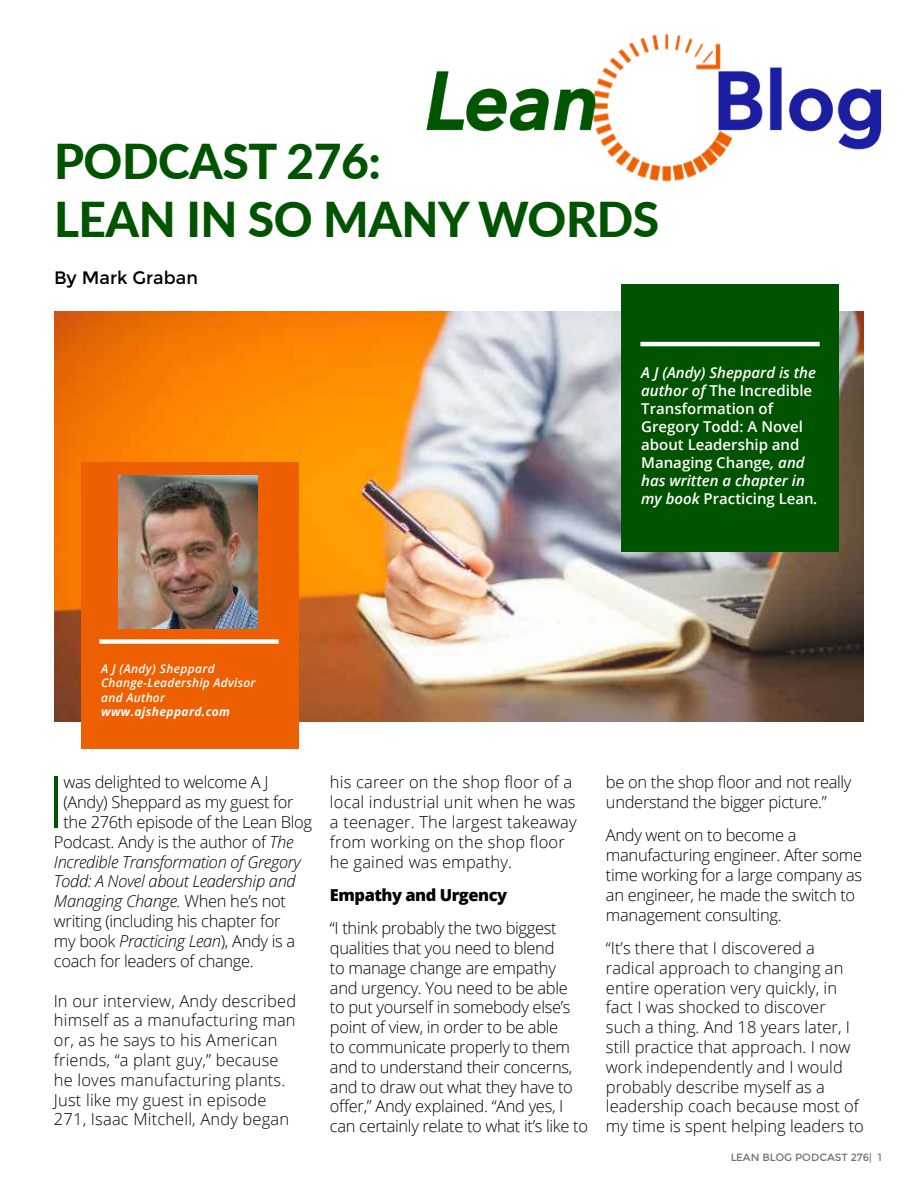
<style>
.page{position:relative;width:918px;height:1188px;background:#fff}
.page>*{position:absolute;margin:0;border:0;box-sizing:border-box;transform-origin:0 0}
.t1{font:300 72px "Open Sans";color:#005400}
.t2{font:800 48px/57.6px "Lato";letter-spacing:-.01em;color:#005400}
.t3{font:18px "Montserrat";color:#000}
.t4{font:300 16.5px/19.8px "Open Sans";letter-spacing:-.02em;color:#000}
.t5{font:300 16.5px/19.8px "Open Sans";letter-spacing:.01em;color:#000}
.t6{font:300 16.5px/19.8px "Open Sans";color:#000}
.t7{font:italic 300 16.5px "Open Sans";letter-spacing:-.02em;color:#000}
.t8{font:800 16.5px "Open Sans";letter-spacing:-.03em;color:#000}
.t9{font:600 15px/18px "Open Sans";color:#fff}
.t10{font:italic 600 12px/14.4px "Open Sans";letter-spacing:.02em;color:#fff}
.t11{font:italic 700 12px "Open Sans";letter-spacing:.03em;color:#fff}
.t12{font:10.5px "Montserrat";color:#000}
.s1{font-style:italic}
.s2{font-style:normal}
</style>
<div class="page">
<img style="left:426px;top:33px;width:456px;height:149px">
<img style="left:54px;top:311px;width:810px;height:411px">
<div style="left:621px;top:285px;width:217px;height:267px;background:#005400"></div>
<hr style="left:640px;top:342px;width:180px;height:4px;background:#fff">
<div style="left:81px;top:462px;width:217px;height:287px;background:#ed5f00"></div>
<div style="left:99px;top:639px;width:180px;height:5px;background:#fff"></div>
<img style="left:119px;top:475px;width:138px;height:154px">
<h2 class="t2" style="left:54px;top:137px;width:607px">PODCAST 276:<br>LEAN IN SO MANY WORDS</h2>
<p class="t3" style="left:54px;top:269px;width:146px">By Mark Graban</p>
<p class="t9" style="left:641px;top:365px;width:178px"><span class="s1">A J (Andy) Sheppard is the author of</span> The Incredible<br>Transformation of<br>Gregory Todd: A Novel about Leadership and<br>Managing Change<span class="s1">, and has written a chapter in my book</span> Practicing Lean<span class="s1">.</span></p>
<p class="t10" style="left:101px;top:663px;width:156px">A J (Andy) Sheppard<br>Change-Leadership Advisor and Author</p>
<p class="t11" style="left:101px;top:707px;width:130px">www.ajsheppard.com</p>
<h1 class="t1" style="left:47px;top:773px;width:20px">I</h1>
<p class="t4" style="left:63px;top:774px;width:207px">was delighted to welcome A J</p>
<p class="t4" style="left:63px;top:794px;width:232px">(Andy) Sheppard as my guest for</p>
<p class="t4" style="left:63px;top:814px;width:250px">the 276th episode of the Lean Blog</p>
<p class="t4" style="left:54px;top:834px;width:241px">Podcast. Andy is the author of <span class="s1">The</span></p>
<p class="t7" style="left:54px;top:855px;width:249px">Incredible Transformation of Gregory</p>
<p class="t7" style="left:54px;top:875px;width:243px">Todd: A Novel about Leadership and</p>
<p class="t7" style="left:54px;top:895px;width:234px">Managing Change. <span class="s2">When he’s not</span></p>
<p class="t4" style="left:54px;top:913px;width:228px">writing (including his chapter for</p>
<p class="t4" style="left:54px;top:933px;width:243px">my book <span class="s1">Practicing Lean</span>), Andy is a</p>
<p class="t4" style="left:54px;top:952px;width:201px">coach for leaders of change.</p>
<p class="t5" style="left:54px;top:992px;width:244px">In our interview, Andy described himself as a manufacturing man or, as he says to his American friends, “a plant guy,” because he loves manufacturing plants.<br>Just like my guest in episode<br>271, Isaac Mitchell, Andy began</p>
<p class="t5" style="left:330px;top:772px;width:248px">his career on the shop floor of a local industrial unit when he was a teenager. The largest takeaway from working on the shop floor he gained was empathy.</p>
<p class="t8" style="left:330px;top:888px;width:179px">Empathy and Urgency</p>
<p class="t4" style="left:330px;top:920px;width:260px">“I think probably the two biggest qualities that you need to blend<br>to manage change are empathy<br>and urgency. You need to be able<br>to put yourself in somebody else’s point of view, in order to be able<br>to communicate properly to them and to understand their concerns, and to draw out what they have to offer,” Andy explained. “And yes, I can certainly relate to what it’s like to</p>
<p class="t4" style="left:606px;top:772px;width:247px">be on the shop floor and not really understand the bigger picture.”</p>
<p class="t4" style="left:606px;top:827px;width:258px">Andy went on to become a manufacturing engineer. After some time working for a large company as an engineer, he made the switch to management consulting.</p>
<p class="t6" style="left:606px;top:940px;width:260px">“It’s there that I discovered a radical approach to changing an entire operation very quickly, in fact I was shocked to discover such a thing. And 18 years later, I still practice that approach. I now work independently and I would probably describe myself as a leadership coach because most of my time is spent helping leaders to</p>
<p class="t12" style="left:730px;top:1153px;width:153px">LEAN BLOG PODCAST 276| 1</p>
</div>
